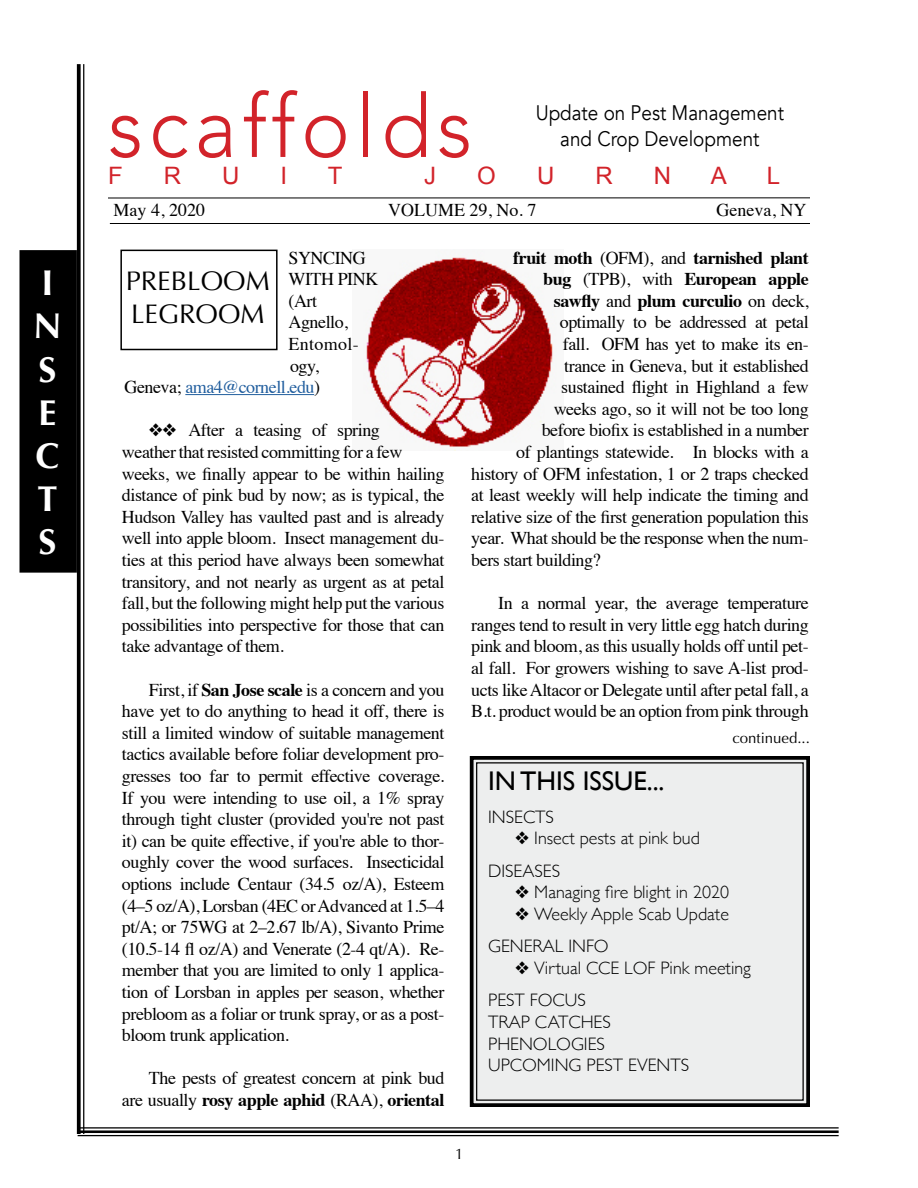
<style>
.page{position:relative;width:918px;height:1188px;background:#fff}
.page>*{position:absolute;margin:0;border:0;box-sizing:border-box;transform-origin:0 0}
.t1{font:300 87px "Avenir";letter-spacing:.065em;color:#d2232a;scale:.95 1}
.t2{font:700 36px/43.2px "Optima";color:#fff}
.t3{font:27px/32.4px "Optima";color:#000}
.t4{font:27px "Gill Sans";color:#000}
.t5{font:24px "Arial";color:#d2232a}
.t6{font:21px/25.2px "Avenir";color:#000;text-align:center;scale:.9 1}
.t7{font:18px/21.6px "Times";letter-spacing:-.025em;color:#000;text-align:justify}
.t8{font:300 18px/32.4px "Gill Sans";color:#000}
.t9{font:700 18px "Times";letter-spacing:-.025em;color:#000}
.t10{font:18px "Times";letter-spacing:-.025em;color:#215e9e}
.t11{font:18px "Times";color:#000}
.t12{font:18px "Times";letter-spacing:.02em;color:#000}
.t13{font:15px "Optima";color:#000}
.s1{color:#000}
.s2{font-weight:700}
.s3{font-weight:400}
</style>
<div class="page">
<svg style="left:77px;top:64px;width:4px;height:1070px;background:#171717"></svg>
<hr style="left:83px;top:64px;width:1px;height:1070px;background:#000">
<hr style="left:110px;top:223px;width:700px;height:1px;background:#000">
<hr style="left:78px;top:1127px;width:761px;height:2px;background:#000">
<hr style="left:78px;top:1130px;width:761px;height:3px;background:#000">
<hr style="left:78px;top:1135px;width:761px;height:1px;background:#000">
<hr style="left:108px;top:197px;width:702px;height:1px;background:#000">
<img style="left:366px;top:254px;width:189px;height:197px">
<div style="left:469px;top:756px;width:341px;height:351px;background:#edeeee"></div>
<div style="left:476px;top:762px;width:328px;height:339px;border:1px solid #000"></div>
<hr style="left:185px;top:394px;width:129px;height:1px;background:#215e9e">
<div style="left:120px;top:250px;width:158px;height:100px;border:2px solid #000"></div>
<div style="left:21px;top:252px;width:54px;height:319px;background:#000"></div>
<div style="left:20px;top:250px;width:57px;height:323px;border:3px solid #000"></div>
<h2 class="t2" style="left:34px;top:262px;width:30px">I<br>N<br>S<br>E<br>C<br>T<br>S</h2>
<h1 class="t1" style="left:108px;top:76px;width:385px">scaffolds</h1>
<h3 class="t5" style="left:108px;top:160px;width:16px">F</h3>
<h3 class="t5" style="left:164px;top:160px;width:19px">R</h3>
<h3 class="t5" style="left:222px;top:160px;width:19px">U</h3>
<h3 class="t5" style="left:281px;top:160px;width:8px">I</h3>
<h3 class="t5" style="left:328px;top:160px;width:16px">T</h3>
<h3 class="t5" style="left:424px;top:160px;width:13px">J</h3>
<h3 class="t5" style="left:477px;top:160px;width:20px">O</h3>
<h3 class="t5" style="left:537px;top:160px;width:19px">U</h3>
<h3 class="t5" style="left:595px;top:160px;width:19px">R</h3>
<h3 class="t5" style="left:654px;top:160px;width:19px">N</h3>
<h3 class="t5" style="left:711px;top:160px;width:18px">A</h3>
<h3 class="t5" style="left:767px;top:160px;width:15px">L</h3>
<p class="t6" style="left:536px;top:101px;width:277px">Update on Pest Management and Crop Development</p>
<p class="t7" style="left:114px;top:198px;width:93px">May 4, 2020</p>
<p class="t11" style="left:388px;top:193px;width:150px">VOLUME 29, No. 7</p>
<p class="t11" style="left:717px;top:193px;width:91px">Geneva, NY</p>
<p class="t7" style="left:289px;top:245px;width:79px">SYNCING</p>
<p class="t7" style="left:289px;top:267px;width:91px">WITH PINK</p>
<p class="t7" style="left:289px;top:288px;width:30px">(Art</p>
<p class="t7" style="left:289px;top:310px;width:61px">Agnello,</p>
<p class="t12" style="left:289px;top:327px;width:72px">Entomol-</p>
<p class="t7" style="left:290px;top:353px;width:30px">ogy,</p>
<p class="t10" style="left:124px;top:370px;width:197px"><span class="s1">Geneva;</span> ama4@cornell.edu<span class="s1">)</span></p>
<p class="t7" style="left:122px;top:418px;width:324px;text-align:left;text-indent:27px">❖❖ After a teasing of spring<br>weather that resisted committing for a few weeks, we finally appear to be within hailing distance of pink bud by now; as is typical, the Hudson Valley has vaulted past and is already well into apple bloom. Insect management du&shy;ties at this period have always been somewhat transitory, and not nearly as urgent as at petal fall, but the following might help put the various possibilities into perspective for those that can take advantage of them.</p>
<p class="t7" style="left:122px;top:677px;width:324px;text-indent:27px">First, if <span class="s2">San Jose scale</span> is a concern and you have yet to do anything to head it off, there is still a limited window of suitable management tactics available before foliar development pro&shy;gresses too far to permit effective coverage.<br>If you were intending to use oil, a 1% spray through tight cluster (provided you're not past it) can be quite effective, if you're able to thor&shy;oughly cover the wood surfaces. Insecticidal options include Centaur (34.5 oz/A), Esteem (4–5 oz/A), Lorsban (4EC or Advanced at 1.5–4 pt/A; or 75WG at 2–2.67 lb/A), Sivanto Prime (10.5-14 fl oz/A) and Venerate (2-4 qt/A). Re&shy;member that you are limited to only 1 applica&shy;tion of Lorsban in apples per season, whether prebloom as a foliar or trunk spray, or as a post&shy;bloom trunk application.</p>
<p class="t7" style="left:122px;top:1066px;width:324px;text-align:right">The pests of greatest concern at pink bud<br>are usually <span class="s2">rosy apple aphid</span> (RAA), <span class="s2">oriental</span></p>
<h3 class="t3" style="left:126px;top:265px;width:145px">PREBLOOM<br>LEGROOM</h3>
<p class="t9" style="left:513px;top:240px;width:297px">fruit moth <span class="s3">(OFM), and</span> tarnished plant</p>
<p class="t9" style="left:543px;top:262px;width:267px">bug <span class="s3">(TPB), with</span> European apple</p>
<p class="t9" style="left:554px;top:284px;width:257px">sawfly <span class="s3">and</span> plum curculio <span class="s3">on deck,</span></p>
<p class="t7" style="left:560px;top:310px;width:251px">optimally to be addressed at petal</p>
<p class="t7" style="left:563px;top:332px;width:248px">fall. OFM has yet to make its en-</p>
<p class="t7" style="left:564px;top:353px;width:246px">trance in Geneva, but it established</p>
<p class="t7" style="left:561px;top:375px;width:249px">sustained flight in Highland a few</p>
<p class="t7" style="left:554px;top:396px;width:257px">weeks ago, so it will not be too long</p>
<p class="t7" style="left:542px;top:418px;width:269px">before biofix is established in a number</p>
<p class="t7" style="left:516px;top:440px;width:294px">of plantings statewide. In blocks with a</p>
<p class="t7" style="left:471px;top:461px;width:339px">history of OFM infestation, 1 or 2 traps checked</p>
<p class="t7" style="left:471px;top:483px;width:339px">at least weekly will help indicate the timing and</p>
<p class="t7" style="left:471px;top:504px;width:339px">relative size of the first generation population this</p>
<p class="t7" style="left:471px;top:526px;width:339px">year. What should be the response when the num-</p>
<p class="t7" style="left:471px;top:548px;width:131px">bers start building?</p>
<p class="t7" style="left:471px;top:591px;width:339px;text-indent:27px">In a normal year, the average temperature ranges tend to result in very little egg hatch during pink and bloom, as this usually holds off until pet&shy;al fall. For growers wishing to save A-list prod&shy;ucts like Altacor or Delegate until after petal fall, a B.t. product would be an option from pink through</p>
<p class="t13" style="left:732px;top:729px;width:79px">continued...</p>
<h3 class="t4" style="left:488px;top:765px;width:178px">IN THIS ISSUE...</h3>
<p class="t8" style="left:488px;top:800px;width:67px">INSECTS</p>
<p class="t8" style="left:488px;top:821px;width:213px;text-indent:27px">❖ Insect pests at pink bud<br>DISEASES</p>
<p class="t8" style="left:515px;top:875px;width:215px">❖ Managing fire blight in 2020</p>
<p class="t8" style="left:488px;top:897px;width:242px;text-indent:27px">❖ Weekly Apple Scab Update<br>GENERAL INFO</p>
<p class="t8" style="left:488px;top:951px;width:264px;text-indent:27px">❖ Virtual CCE LOF Pink meeting<br>PEST FOCUS</p>
<p class="t8" style="left:488px;top:1010px;width:203px;line-height:21.6px">TRAP CATCHES<br>PHENOLOGIES<br>UPCOMING PEST EVENTS</p>
<p class="t13" style="left:455px;top:1145px;width:10px">1</p>
</div>
